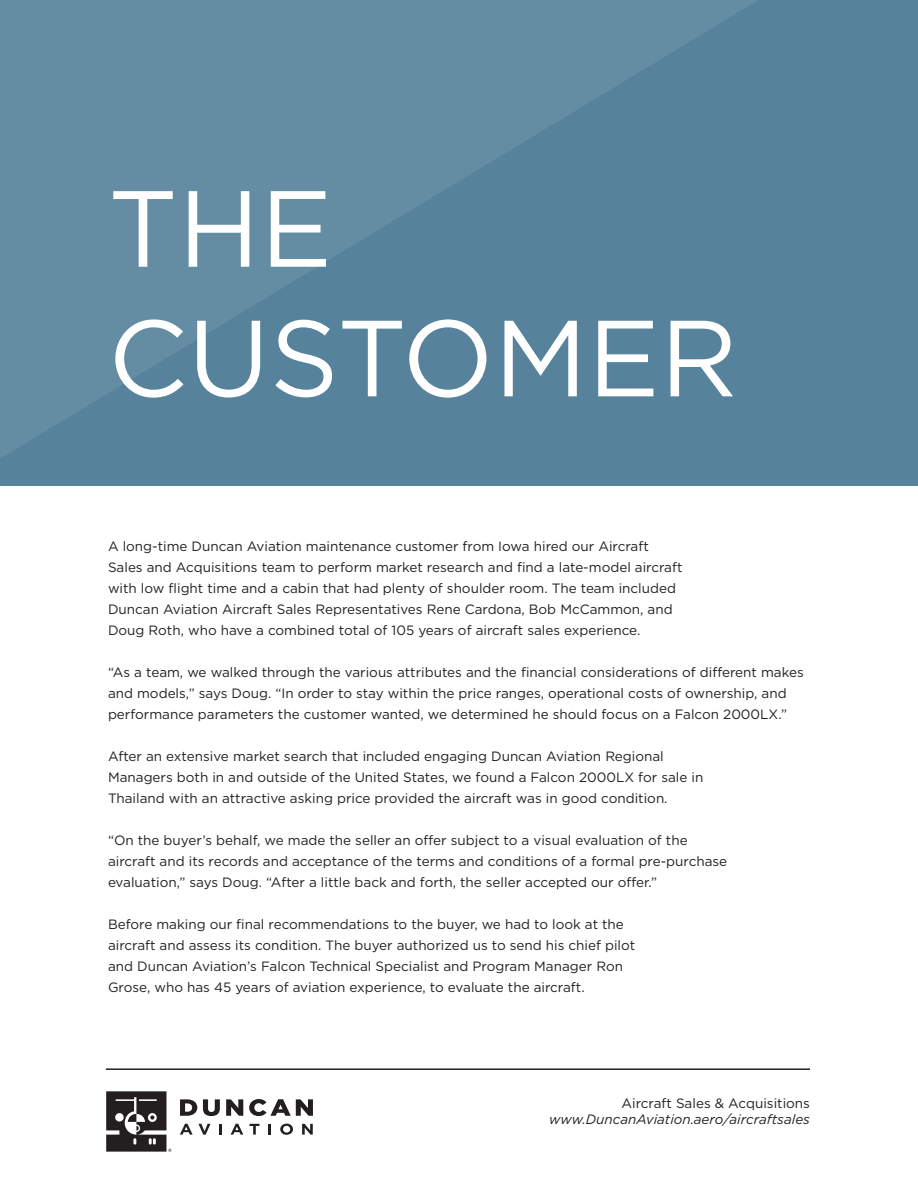
<style>
.page{position:relative;width:918px;height:1188px;background:#fff}
.page>*{position:absolute;margin:0;border:0;box-sizing:border-box;transform-origin:0 0}
.t1{font:108px "Gotham";color:#fff}
.t2{font:13.5px/21px "Gotham";color:#231f20}
.t3{font:italic 13.5px "Gotham";color:#231f20}
</style>
<div class="page">
<hr style="left:106px;top:1068px;width:704px;height:2px;background:#231f20">
<svg style="left:180px;top:1099px;width:17px;height:17px"></svg>
<svg style="left:203px;top:1099px;width:17px;height:17px"></svg>
<svg style="left:226px;top:1099px;width:17px;height:17px"></svg>
<svg style="left:249px;top:1099px;width:64px;height:17px"></svg>
<svg style="left:180px;top:1124px;width:30px;height:11px"></svg>
<svg style="left:219px;top:1124px;width:3px;height:11px"></svg>
<svg style="left:231px;top:1124px;width:12px;height:11px"></svg>
<svg style="left:250px;top:1124px;width:9px;height:11px"></svg>
<svg style="left:268px;top:1124px;width:3px;height:11px"></svg>
<svg style="left:280px;top:1124px;width:13px;height:11px"></svg>
<svg style="left:302px;top:1124px;width:11px;height:11px"></svg>
<svg style="left:106px;top:1091px;width:66px;height:61px"></svg>
<svg style="left:0;top:0;width:918px;height:486px;background:#5b869e"></svg>
<p class="t1" style="left:108px;top:159px;width:226px">THE</p>
<p class="t1" style="left:108px;top:289px;width:631px">CUSTOMER</p>
<p class="t2" style="left:108px;top:535px;width:576px">A long-time Duncan Aviation maintenance customer from Iowa hired our Aircraft Sales and Acquisitions team to perform market research and find a late-model aircraft with low flight time and a cabin that had plenty of shoulder room. The team included Duncan Aviation Aircraft Sales Representatives Rene Cardona, Bob McCammon, and Doug Roth, who have a combined total of 105 years of aircraft sales experience.</p>
<p class="t2" style="left:108px;top:661px;width:697px">“As a team, we walked through the various attributes and the financial considerations of different makes and models,” says Doug. “In order to stay within the price ranges, operational costs of ownership, and performance parameters the customer wanted, we determined he should focus on a Falcon 2000LX.”</p>
<p class="t2" style="left:108px;top:745px;width:597px">After an extensive market search that included engaging Duncan Aviation Regional<br>Managers both in and outside of the United States, we found a Falcon 2000LX for sale in<br>Thailand with an attractive asking price provided the aircraft was in good condition.</p>
<p class="t2" style="left:108px;top:829px;width:621px">“On the buyer’s behalf, we made the seller an offer subject to a visual evaluation of the aircraft and its records and acceptance of the terms and conditions of a formal pre-purchase evaluation,” says Doug. “After a little back and forth, the seller accepted our offer.”</p>
<p class="t2" style="left:108px;top:913px;width:529px">Before making our final recommendations to the buyer, we had to look at the aircraft and assess its condition. The buyer authorized us to send his chief pilot and Duncan Aviation’s Falcon Technical Specialist and Program Manager Ron Grose, who has 45 years of aviation experience, to evaluate the aircraft.</p>
<p class="t2" style="left:622px;top:1093px;width:190px">Aircraft Sales &amp; Acquisitions</p>
<p class="t3" style="left:549px;top:1111px;width:262px">www.DuncanAviation.aero/aircraftsales</p>
</div>
